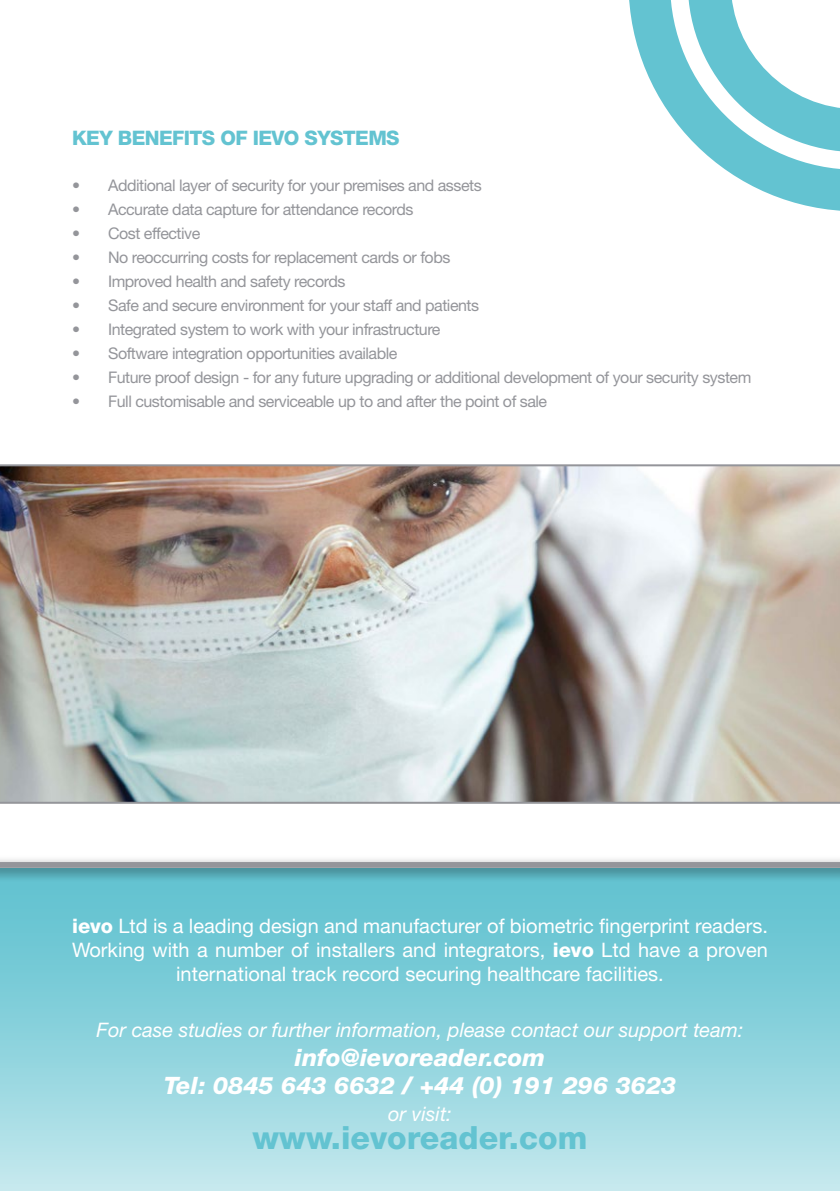
<style>
.page{position:relative;width:840px;height:1191px;background:#fff}
.page>*{position:absolute;margin:0;border:0;box-sizing:border-box;transform-origin:0 0}
.t1{font:800 32px "Helvetica Neue LT Std";color:#63c3d1}
.t2{font:italic 800 24px "Helvetica Neue LT Std";color:#fff}
.t3{font:20px/24px "Helvetica Neue LT Std";color:#fff;text-align:center}
.t4{font:italic 20px "Helvetica Neue LT Std";color:#fff}
.t5{font:800 20px "Helvetica Neue LT Std";letter-spacing:-.03em;color:#63c3d1}
.t6{font:16px "Helvetica Neue LT Std";letter-spacing:-.03em;color:#94959a}
.s1{font-weight:800}
</style>
<div class="page">
<div style="left:0;top:867px;width:839px;height:324px;background:linear-gradient(to bottom,#56becd,#c1e7ec)"></div>
<svg style="left:629px;top:0;width:210px;height:211px"></svg>
<div style="left:0;top:855px;width:839px;height:27px;background:#000;opacity:.55"></div>
<div style="left:0;top:862px;width:839px;height:5px;background:#94959a"></div>
<img style="left:0;top:464px;width:839px;height:339px">
<p class="t5" style="left:72px;top:126px;width:329px">KEY BENEFITS OF IEVO SYSTEMS</p>
<p class="t6" style="left:72px;top:175px;width:411px">• Additional layer of security for your premises and assets</p>
<p class="t6" style="left:72px;top:199px;width:343px">• Accurate data capture for attendance records</p>
<p class="t6" style="left:72px;top:223px;width:130px">• Cost effective</p>
<p class="t6" style="left:72px;top:247px;width:379px">• No reoccurring costs for replacement cards or fobs</p>
<p class="t6" style="left:72px;top:271px;width:274px">• Improved health and safety records</p>
<p class="t6" style="left:72px;top:295px;width:408px">• Safe and secure environment for your staff and patients</p>
<p class="t6" style="left:72px;top:319px;width:370px">• Integrated system to work with your infrastructure</p>
<p class="t6" style="left:72px;top:343px;width:326px">• Software integration opportunities available</p>
<p class="t6" style="left:72px;top:367px;width:680px">• Future proof design - for any future upgrading or additional development of your security system</p>
<p class="t6" style="left:72px;top:391px;width:476px">• Full customisable and serviceable up to and after the point of sale</p>
<p class="t3" style="left:72px;top:913px;width:697px"><span class="s1">ievo</span> Ltd is a leading design and manufacturer of biometric fingerprint readers.<br>Working with a number of installers and integrators, <span class="s1">ievo</span> Ltd have a proven international track record securing healthcare facilities.</p>
<p class="t4" style="left:96px;top:1018px;width:648px">For case studies or further information, please contact our support team:</p>
<p class="t2" style="left:295px;top:1043px;width:251px">info@ievoreader.com</p>
<p class="t2" style="left:164px;top:1071px;width:513px">Tel: 0845 643 6632 / +44 (0) 191 296 3623</p>
<p class="t4" style="left:388px;top:1102px;width:65px">or visit:</p>
<p class="t1" style="left:252px;top:1118px;width:336px">www.ievoreader.com</p>
</div>
